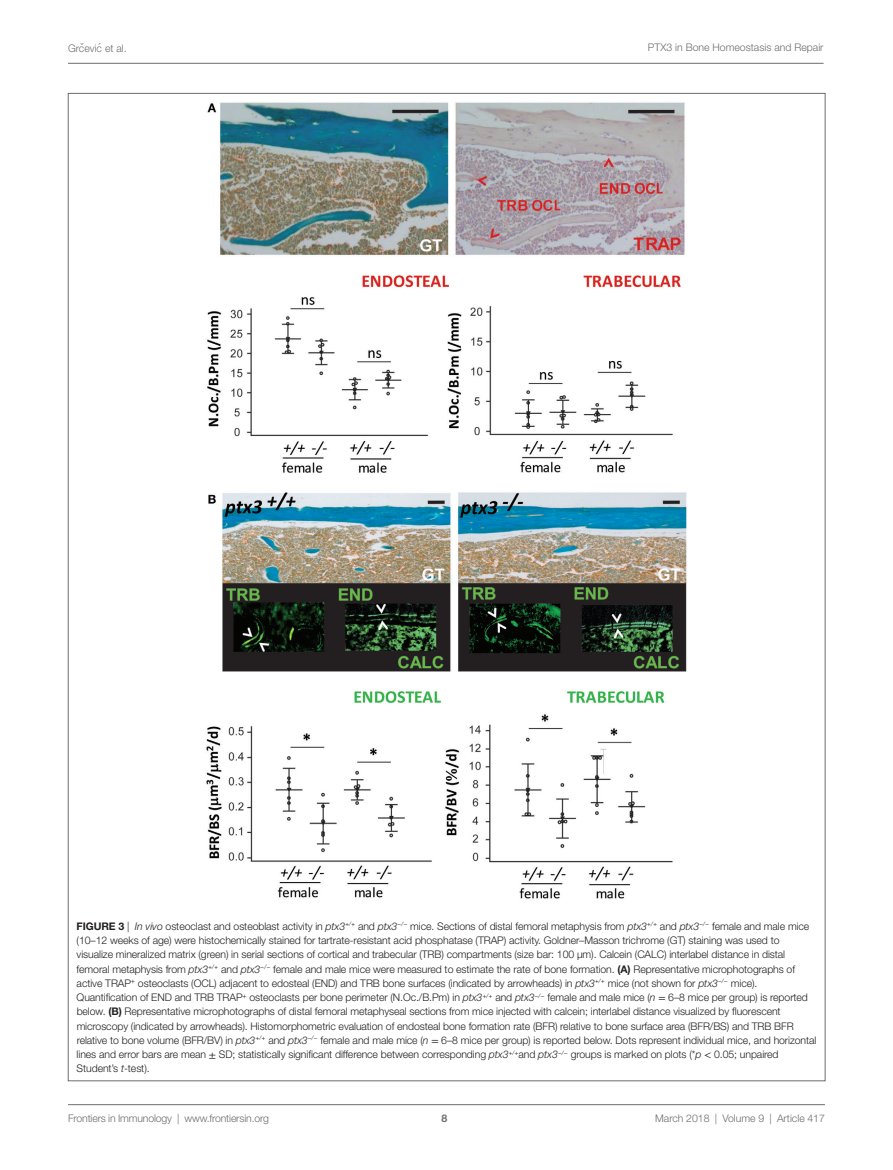
<style>
.page{position:relative;width:893px;height:1170px;background:#fff}
.page>*{position:absolute;margin:0;border:0;box-sizing:border-box;transform-origin:0 0}
.t1{font:300 10.5px/14.2px "Helvetica Neue LT Std";letter-spacing:-.01em;color:#231f20}
.t2{font:300 10.5px "Helvetica Neue LT Std";color:#6c6d70}
.t3{font:700 10.5px "Helvetica Neue LT Std";color:#6c6d70}
.s1{font-family:"STIX General";font-weight:400}
.s2{font-weight:700}
.s3{font-style:italic}
</style>
<div class="page">
<img style="left:206px;top:102px;width:481px;height:797px">
<hr style="left:68px;top:63px;width:756px;height:1px;background:#6c6d70">
<hr style="left:68px;top:1104px;width:757px;height:1px;background:#6c6d70">
<p class="t2" style="left:68px;top:42px;width:60px">Grc<span class="s1">̌</span>evic<span class="s1">́</span>et al.</p>
<p class="t2" style="left:648px;top:41px;width:177px">PTX3 in Bone Homeostasis and Repair</p>
<p class="t1" style="left:77px;top:918px;width:741px"><span class="s2">FIGURE 3</span> | <span class="s3">In vivo</span> osteoclast and osteoblast activity in <span class="s3">ptx3</span><sup>+</sup><sup>/</sup><sup>+</sup> and <span class="s3">ptx3</span><sup>−</sup><sup>/</sup><sup>−</sup> mice. Sections of distal femoral metaphysis from <span class="s3">ptx3</span><sup>+</sup><sup>/</sup><sup>+</sup> and <span class="s3">ptx3</span><sup>−</sup><sup>/</sup><sup>−</sup> female and male mice (10–12 weeks of age) were histochemically stained for tartrate-resistant acid phosphatase (TRAP) activity. Goldner–Masson trichrome (GT) staining was used to visualize mineralized matrix (green) in serial sections of cortical and trabecular (TRB) compartments (size bar: 100 µm). Calcein (CALC) interlabel distance in distal femoral metaphysis from <span class="s3">ptx3</span><sup>+</sup><sup>/</sup><sup>+</sup> and <span class="s3">ptx3</span><sup>−</sup><sup>/</sup><sup>−</sup> female and male mice were measured to estimate the rate of bone formation. <span class="s2">(A)</span> Representative microphotographs of active TRAP<sup>+</sup> osteoclasts (OCL) adjacent to edosteal (END) and TRB bone surfaces (indicated by arrowheads) in <span class="s3">ptx3</span><sup>+</sup><sup>/</sup><sup>+</sup> mice (not shown for <span class="s3">ptx3</span><sup>−</sup><sup>/</sup><sup>−</sup> mice).<br>Quantification of END and TRB TRAP<sup>+</sup> osteoclasts per bone perimeter (N.Oc./B.Pm) in <span class="s3">ptx3</span><sup>+</sup><sup>/</sup><sup>+</sup> and <span class="s3">ptx3</span><sup>−</sup><sup>/</sup><sup>−</sup> female and male mice (<span class="s3">n</span> <span class="s1">=</span> 6–8 mice per group) is reported below. <span class="s2">(B)</span> Representative microphotographs of distal femoral metaphyseal sections from mice injected with calcein; interlabel distance visualized by fluorescent microscopy (indicated by arrowheads). Histomorphometric evaluation of endosteal bone formation rate (BFR) relative to bone surface area (BFR/BS) and TRB BFR relative to bone volume (BFR/BV) in <span class="s3">ptx3</span><sup>+</sup><sup>/</sup><sup>+</sup> and <span class="s3">ptx3</span><sup>−</sup><sup>/</sup><sup>−</sup> female and male mice (<span class="s3">n</span> <span class="s1">=</span> 6–8 mice per group) is reported below. Dots represent individual mice, and horizontal lines and error bars are mean <span class="s1">±</span> SD; statistically significant difference between corresponding <span class="s3">ptx3</span><sup>+</sup><sup>/</sup><sup>+</sup>and <span class="s3">ptx3</span><sup>−</sup><sup>/</sup><sup>−</sup> groups is marked on plots (*<span class="s3">p</span> <span class="s1">&lt;</span> 0.05; unpaired Student’s <span class="s3">t</span>-test).</p>
<p class="t2" style="left:68px;top:1111px;width:203px">Frontiers in Immunology | www.frontiersin.org</p>
<p class="t2" style="left:655px;top:1111px;width:171px">March 2018 | Volume 9 | Article 417</p>
<p class="t3" style="left:441px;top:1111px;width:7px">8</p>
</div>
